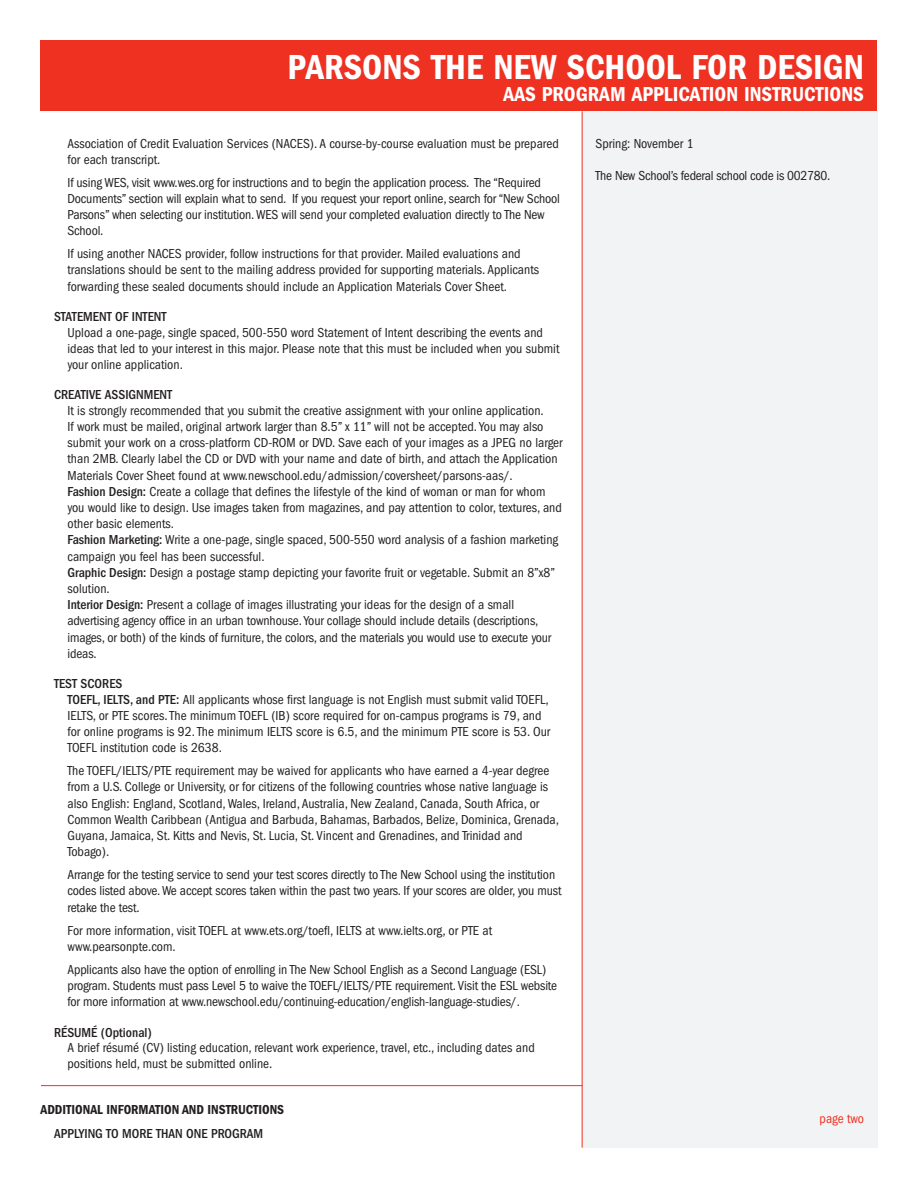
<style>
.page{position:relative;width:918px;height:1188px;background:#fff}
.page>*{position:absolute;margin:0;border:0;box-sizing:border-box;transform-origin:0 0}
.Eurostile_bold_Conde{font:36px "ITC Franklin Gothic Std Dm Cd";color:#fff}
.Eurostile_bold_Conde-2{font:21px "ITC Franklin Gothic Std Dm Cd";color:#fff}
.Bullet_Style_1{font:condensed 13.5px/16.2px "ITC Franklin Gothic Std";color:#231f20}
.Bullet_Style_1-2{font:500 condensed 13.5px "ITC Franklin Gothic Std";color:#231f20}
.Bullet_Style_1-3{font:condensed 13.5px "ITC Franklin Gothic Std";letter-spacing:-.02em;color:#231f20}
.t1{font:13.5px "ITC Franklin Gothic Std Dm Cd";color:#231f20}
.t2{font:condensed 13.5px "ITC Franklin Gothic Std";color:#ef3122}
.s1{font-weight:500}
</style>
<div class="page">
<div style="left:582px;top:111px;width:296px;height:1037px;background:#f2f3f4"></div>
<div style="left:40px;top:40px;width:837px;height:71px;background:#ef3122"></div>
<hr style="left:582px;top:111px;width:1px;height:1037px;background:#ef3122">
<hr style="left:41px;top:1085px;width:541px;height:1px;background:#ef3122">
<p class="Eurostile_bold_Conde" style="left:287px;top:46px;width:578px">PARSONS THE NEW SCHOOL FOR DESIGN</p>
<p class="Eurostile_bold_Conde-2" style="left:504px;top:82px;width:362px">AAS PROGRAM APPLICATION INSTRUCTIONS</p>
<p class="Bullet_Style_1" style="left:68px;top:135px;width:493px">Association of Credit Evaluation Services (NACES). A course-by-course evaluation must be prepared for each transcript.</p>
<p class="Bullet_Style_1" style="left:68px;top:174px;width:494px">If using WES, visit www.wes.org for instructions and to begin the application process. The “Required Documents” section will explain what to send. If you request your report online, search for “New School Parsons” when selecting our institution. WES will send your completed evaluation directly to The New School.</p>
<p class="Bullet_Style_1" style="left:68px;top:246px;width:473px">If using another NACES provider, follow instructions for that provider. Mailed evaluations and translations should be sent to the mailing address provided for supporting materials. Applicants forwarding these sealed documents should include an Application Materials Cover Sheet.</p>
<p class="Bullet_Style_1-2" style="left:54px;top:309px;width:114px">STATEMENT OF INTENT</p>
<p class="Bullet_Style_1" style="left:68px;top:324px;width:493px">Upload a one-page, single spaced, 500-550 word Statement of Intent describing the events and ideas that led to your interest in this major. Please note that this must be included when you submit your online application.</p>
<p class="Bullet_Style_1-2" style="left:54px;top:387px;width:120px">CREATIVE ASSIGNMENT</p>
<p class="Bullet_Style_1" style="left:68px;top:402px;width:497px">It is strongly recommended that you submit the creative assignment with your online application.<br>If work must be mailed, original artwork larger than 8.5” x 11” will not be accepted. You may also submit your work on a cross-platform CD-ROM or DVD. Save each of your images as a JPEG no larger than 2MB. Clearly label the CD or DVD with your name and date of birth, and attach the Application Materials Cover Sheet found at www.newschool.edu/admission/coversheet/parsons-aas/.<br><span class="s1">Fashion Design:</span> Create a collage that defines the lifestyle of the kind of woman or man for whom you would like to design. Use images taken from magazines, and pay attention to color, textures, and other basic elements.<br><span class="s1">Fashion Marketing:</span> Write a one-page, single spaced, 500-550 word analysis of a fashion marketing campaign you feel has been successful.<br><span class="s1">Graphic Design:</span> Design a postage stamp depicting your favorite fruit or vegetable. Submit an 8”x8” solution.<br><span class="s1">Interior Design:</span> Present a collage of images illustrating your ideas for the design of a small advertising agency office in an urban townhouse. Your collage should include details (descriptions, images, or both) of the kinds of furniture, the colors, and the materials you would use to execute your ideas.</p>
<p class="Bullet_Style_1-2" style="left:54px;top:676px;width:70px">TEST SCORES</p>
<p class="Bullet_Style_1" style="left:68px;top:691px;width:484px"><span class="s1">TOEFL, IELTS, and PTE:</span> All applicants whose first language is not English must submit valid TOEFL, IELTS, or PTE scores. The minimum TOEFL (IB) score required for on-campus programs is 79, and for online programs is 92. The minimum IELTS score is 6.5, and the minimum PTE score is 53. Our TOEFL institution code is 2638.</p>
<p class="Bullet_Style_1" style="left:68px;top:763px;width:493px">The TOEFL/IELTS/PTE requirement may be waived for applicants who have earned a 4-year degree from a U.S. College or University, or for citizens of the following countries whose native language is also English: England, Scotland, Wales, Ireland, Australia, New Zealand, Canada, South Africa, or Common Wealth Caribbean (Antigua and Barbuda, Bahamas, Barbados, Belize, Dominica, Grenada, Guyana, Jamaica, St. Kitts and Nevis, St. Lucia, St. Vincent and Grenadines, and Trinidad and Tobago).</p>
<p class="Bullet_Style_1" style="left:68px;top:867px;width:496px">Arrange for the testing service to send your test scores directly to The New School using the institution codes listed above. We accept scores taken within the past two years. If your scores are older, you must retake the test.</p>
<p class="Bullet_Style_1" style="left:68px;top:922px;width:426px">For more information, visit TOEFL at www.ets.org/toefl, IELTS at www.ielts.org, or PTE at www.pearsonpte.com.</p>
<p class="Bullet_Style_1" style="left:68px;top:961px;width:491px">Applicants also have the option of enrolling in The New School English as a Second Language (ESL) program. Students must pass Level 5 to waive the TOEFL/IELTS/PTE requirement. Visit the ESL website for more information at www.newschool.edu/continuing-education/english-language-studies/.</p>
<p class="Bullet_Style_1-2" style="left:54px;top:1024px;width:99px">RÉSUMÉ (Optional)</p>
<p class="Bullet_Style_1" style="left:68px;top:1040px;width:469px">A brief résumé (CV) listing education, relevant work experience, travel, etc., including dates and positions held, must be submitted online.</p>
<p class="t1" style="left:40px;top:1102px;width:245px">ADDITIONAL INFORMATION AND INSTRUCTIONS</p>
<p class="Bullet_Style_1-2" style="left:54px;top:1126px;width:211px">APPLYING TO MORE THAN ONE PROGRAM</p>
<p class="Bullet_Style_1" style="left:596px;top:135px;width:99px">Spring: November 1</p>
<p class="Bullet_Style_1-3" style="left:596px;top:168px;width:236px">The New School’s federal school code is 002780.</p>
<p class="t2" style="left:820px;top:1111px;width:46px">page two</p>
</div>
